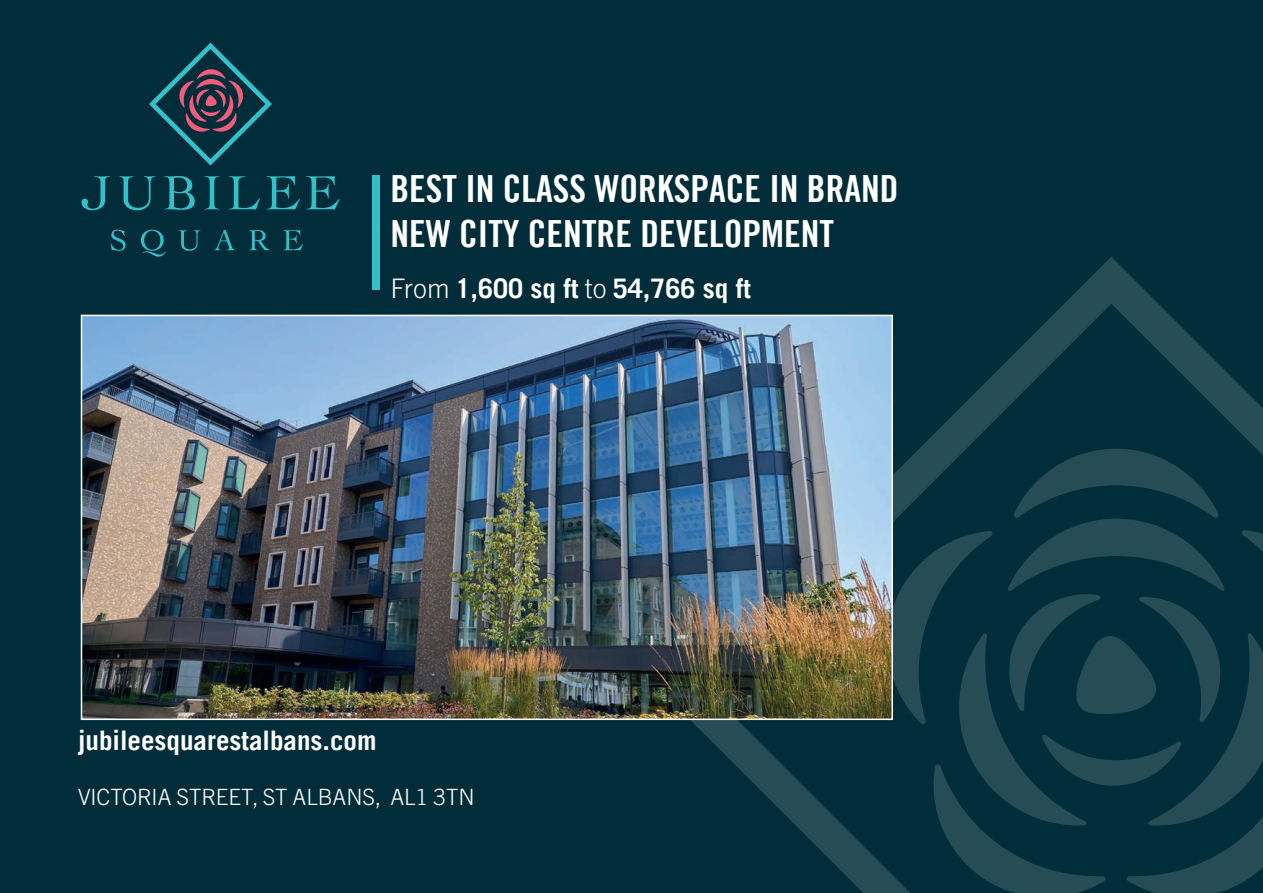
<style>
.page{position:relative;width:1263px;height:893px;background:#002d39}
.page>*{position:absolute;margin:0;border:0;box-sizing:border-box;transform-origin:0 0}
.t1{font:37.5px/45px "Trade Gothic LT Bold Cond Twenty";color:#fff}
.t2{font:700 27px "Trade Gothic LT";color:#fff}
.t3{font:300 22.5px "Trade Gothic Next";color:#fff}
.s1{font-family:"Trade Gothic Next";font-weight:300}
</style>
<div class="page">
<svg style="left:669px;top:257px;width:594px;height:636px"></svg>
<svg style="left:879px;top:449px;width:384px;height:444px"></svg>
<div style="left:372px;top:175px;width:7px;height:115px;background:#33c0c9"></div>
<img style="left:84px;top:318px;width:806px;height:399px">
<div style="left:81px;top:315px;width:812px;height:405px;border:2px solid #fff"></div>
<svg style="left:110px;top:230px;width:16px;height:21px"></svg>
<svg style="left:141px;top:230px;width:25px;height:27px"></svg>
<svg style="left:179px;top:230px;width:21px;height:21px"></svg>
<svg style="left:214px;top:230px;width:21px;height:20px"></svg>
<svg style="left:249px;top:230px;width:21px;height:20px"></svg>
<svg style="left:283px;top:230px;width:20px;height:20px"></svg>
<svg style="left:81px;top:176px;width:29px;height:34px"></svg>
<svg style="left:119px;top:176px;width:36px;height:34px"></svg>
<svg style="left:164px;top:176px;width:31px;height:34px"></svg>
<svg style="left:204px;top:176px;width:16px;height:33px"></svg>
<svg style="left:229px;top:176px;width:31px;height:33px"></svg>
<svg style="left:267px;top:176px;width:33px;height:33px"></svg>
<svg style="left:306px;top:176px;width:33px;height:33px"></svg>
<svg style="left:149px;top:43px;width:123px;height:123px"></svg>
<p class="t1" style="left:390px;top:166px;width:510px">BEST IN CLASS WORKSPACE IN BRAND<br>NEW CITY CENTRE DEVELOPMENT</p>
<p class="t2" style="left:390px;top:271px;width:362px"><span class="s1">From</span> 1,600 sq ft <span class="s1">to</span> 54,766 sq ft</p>
<p class="t2" style="left:78px;top:724px;width:300px">jubileesquarestalbans.com</p>
<p class="t3" style="left:78px;top:783px;width:398px">VICTORIA STREET, ST ALBANS, AL1 3TN</p>
</div>
